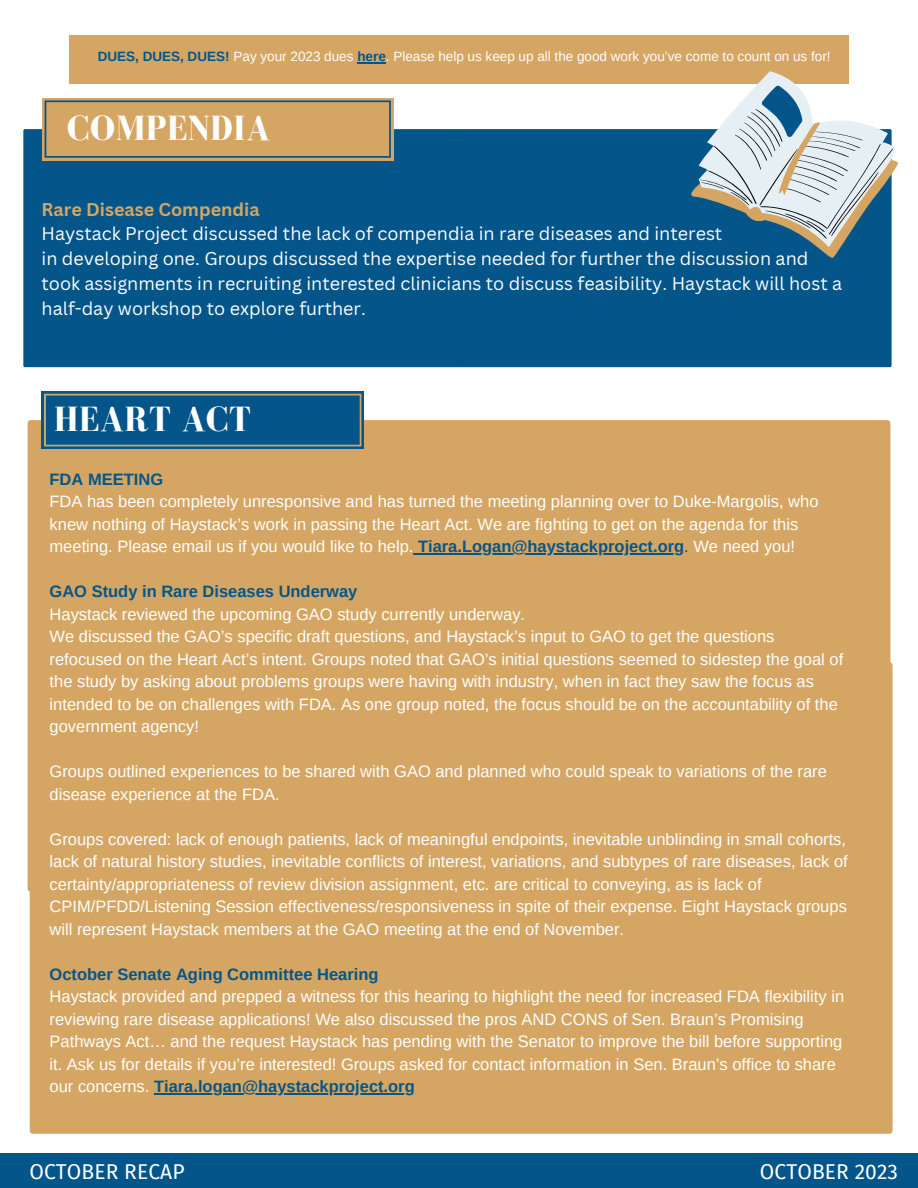
<style>
.page{position:relative;width:918px;height:1188px;background:#fff}
.page>*{position:absolute;margin:0;border:0;box-sizing:border-box;transform-origin:0 0}
.t1{font:700 36px "Bodoni FLF";letter-spacing:.01em;color:#fff}
.t2{font:21px "Fira Sans";letter-spacing:.005em;color:#fff}
.t3{font:18px/24.8px "Canva Sans";color:#fefefe}
.t4{font:700 18px "Canva Sans";color:#d5a663}
.t5{font:16.5px/22.5px "Arimo";color:#fefefe}
.t6{font:700 16.5px "Arimo";color:#04568a}
.t7{font:13.5px "Arimo";color:#fefefe}
.s1{font-weight:700;color:#04568a}
.s2{color:#04568a}
</style>
<div class="page">
<div style="left:0;top:1153px;width:918px;height:35px;background:#04568a"></div>
<div style="left:30px;top:662px;width:862px;height:472px;background:#d5a663"></div>
<div style="left:28px;top:420px;width:862px;height:471px;background:#d5a663"></div>
<hr style="left:413px;top:553px;width:271px;height:2px;background:#04568a">
<hr style="left:154px;top:1093px;width:261px;height:2px;background:#04568a">
<svg style="left:42px;top:391px;width:322px;height:58px;background:#1a5e86"></svg>
<svg style="left:44px;top:394px;width:317px;height:52px;background:#105b87"></svg>
<div style="left:23px;top:129px;width:433px;height:238px;background:#04568a"></div>
<div style="left:456px;top:261px;width:435px;height:106px;background:#04568a"></div>
<svg style="left:45px;top:36px;width:853px;height:225px;background:#7d9496"></svg>
<p class="t7" style="left:98px;top:49px;width:734px"><span class="s1">DUES, DUES, DUES!</span> Pay your 2023 dues <span class="s1">here</span>. Please help us keep up all the good work you’ve come to count on us for!</p>
<p class="t1" style="left:67px;top:108px;width:205px">COMPENDIA</p>
<p class="t4" style="left:42px;top:196px;width:219px">Rare Disease Compendia</p>
<p class="t3" style="left:42px;top:221px;width:682px">Haystack Project discussed the lack of compendia in rare diseases and interest</p>
<p class="t3" style="left:42px;top:246px;width:802px">in developing one. Groups discussed the expertise needed for further the discussion and took assignments in recruiting interested clinicians to discuss feasibility. Haystack will host a half-day workshop to explore further.</p>
<p class="t1" style="left:54px;top:400px;width:198px">HEART ACT</p>
<p class="t6" style="left:50px;top:470px;width:115px">FDA MEETING</p>
<p class="t5" style="left:50px;top:490px;width:770px">FDA has been completely unresponsive and has turned the meeting planning over to Duke-Margolis, who knew nothing of Haystack’s work in passing the Heart Act. We are fighting to get on the agenda for this meeting. Please email us if you would like to help. <span class="s1">Tiara.Logan@haystackproject.org</span><span class="s2">.</span> We need you!</p>
<p class="t6" style="left:50px;top:582px;width:309px">GAO Study in Rare Diseases Underway</p>
<p class="t5" style="left:50px;top:603px;width:477px">Haystack reviewed the upcoming GAO study currently underway.</p>
<p class="t5" style="left:50px;top:625px;width:795px">We discussed the GAO’s specific draft questions, and Haystack’s input to GAO to get the questions refocused on the Heart Act’s intent. Groups noted that GAO’s initial questions seemed to sidestep the goal of the study by asking about problems groups were having with industry, when in fact they saw the focus as intended to be on challenges with FDA. As one group noted, the focus should be on the accountability of the government agency!</p>
<p class="t5" style="left:50px;top:760px;width:779px">Groups outlined experiences to be shared with GAO and planned who could speak to variations of the rare disease experience at the FDA.</p>
<p class="t5" style="left:50px;top:828px;width:800px">Groups covered: lack of enough patients, lack of meaningful endpoints, inevitable unblinding in small cohorts, lack of natural history studies, inevitable conflicts of interest, variations, and subtypes of rare diseases, lack of certainty/appropriateness of review division assignment, etc. are critical to conveying, as is lack of CPIM/PFDD/Listening Session effectiveness/responsiveness in spite of their expense. Eight Haystack groups will represent Haystack members at the GAO meeting at the end of November.</p>
<p class="t6" style="left:50px;top:965px;width:330px">October Senate Aging Committee Hearing</p>
<p class="t5" style="left:50px;top:985px;width:796px">Haystack provided and prepped a witness for this hearing to highlight the need for increased FDA flexibility in reviewing rare disease applications! We also discussed the pros AND CONS of Sen. Braun’s Promising Pathways Act… and the request Haystack has pending with the Senator to improve the bill before supporting it. Ask us for details if you’re interested! Groups asked for contact information in Sen. Braun’s office to share our concerns. <span class="s1">Tiara.logan@haystackproject.org</span></p>
<p class="t2" style="left:30px;top:1160px;width:157px">OCTOBER RECAP</p>
<p class="t2" style="left:760px;top:1160px;width:140px">OCTOBER 2023</p>
</div>
